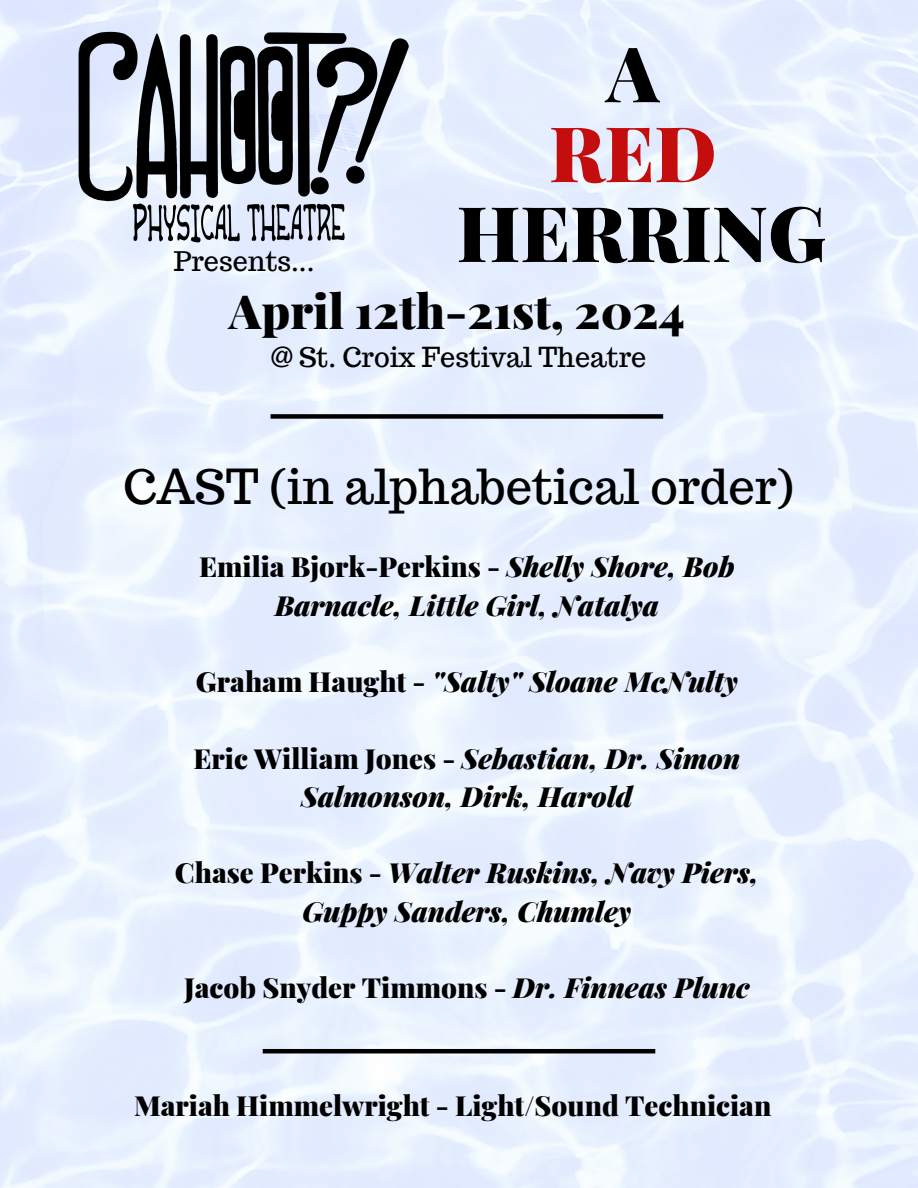
<style>
.page{position:relative;width:918px;height:1188px;background:#fff}
.page>*{position:absolute;margin:0;border:0;box-sizing:border-box;transform-origin:0 0}
.t1{font:900 76.8px "Playfair Display";color:#000}
.t2{font:900 76.8px/79.8px "Playfair Display";color:#c40e0e;text-align:center}
.t3{font:47.25px "Trocchi";color:#000}
.t4{font:900 47.25px "Playfair Display";color:#000}
.t5{font:italic 900 27.75px/38.2px "Playfair Display";color:#000;text-align:center}
.t6{font:900 27.75px "Playfair Display";color:#000}
.t7{font:27px "Trocchi";color:#000}
.s1{color:#000}
.s2{font-style:normal}
.s3{font-style:italic}
</style>
<div class="page">
<img style="left:76px;top:31px;width:336px;height:214px">
<div style="left:271px;top:414px;width:392px;height:5px;background:#000"></div>
<hr style="left:263px;top:1049px;width:392px;height:4px;background:#000">
<p class="t2" style="left:549px;top:31px;width:169px"><span class="s1">A<br></span>RED</p>
<p class="t1" style="left:457px;top:179px;width:371px">HERRING</p>
<h2 class="t4" style="left:229px;top:278px;width:458px">April 12th-21st, 2024</h2>
<p class="t7" style="left:271px;top:340px;width:377px">@ St. Croix Festival Theatre</p>
<h1 class="t7" style="left:174px;top:243px;width:142px">Presents...</h1>
<h3 class="t3" style="left:123px;top:456px;width:672px">CAST (in alphabetical order)</h3>
<h4 class="t5" style="left:199px;top:547px;width:537px"><span class="s2">Emilia Bjork-Perkins -</span> Shelly Shore, Bob<br>Barnacle, Little Girl, Natalya</h4>
<h4 class="t5" style="left:196px;top:662px;width:543px"><span class="s2">Graham Haught -</span> "Salty" Sloane McNulty</h4>
<h4 class="t5" style="left:194px;top:738px;width:548px"><span class="s2">Eric William Jones -</span> Sebastian, Dr. Simon<br>Salmonson, Dirk, Harold</h4>
<h4 class="t5" style="left:175px;top:853px;width:585px"><span class="s2">Chase Perkins -</span> Walter Ruskins, Navy Piers,<br>Guppy Sanders, Chumley</h4>
<h4 class="t6" style="left:184px;top:968px;width:567px">Jacob Snyder Timmons - <span class="s3">Dr. Finneas Plunc</span></h4>
<h4 class="t6" style="left:134px;top:1086px;width:639px">Mariah Himmelwright - Light/Sound Technician</h4>
</div>
